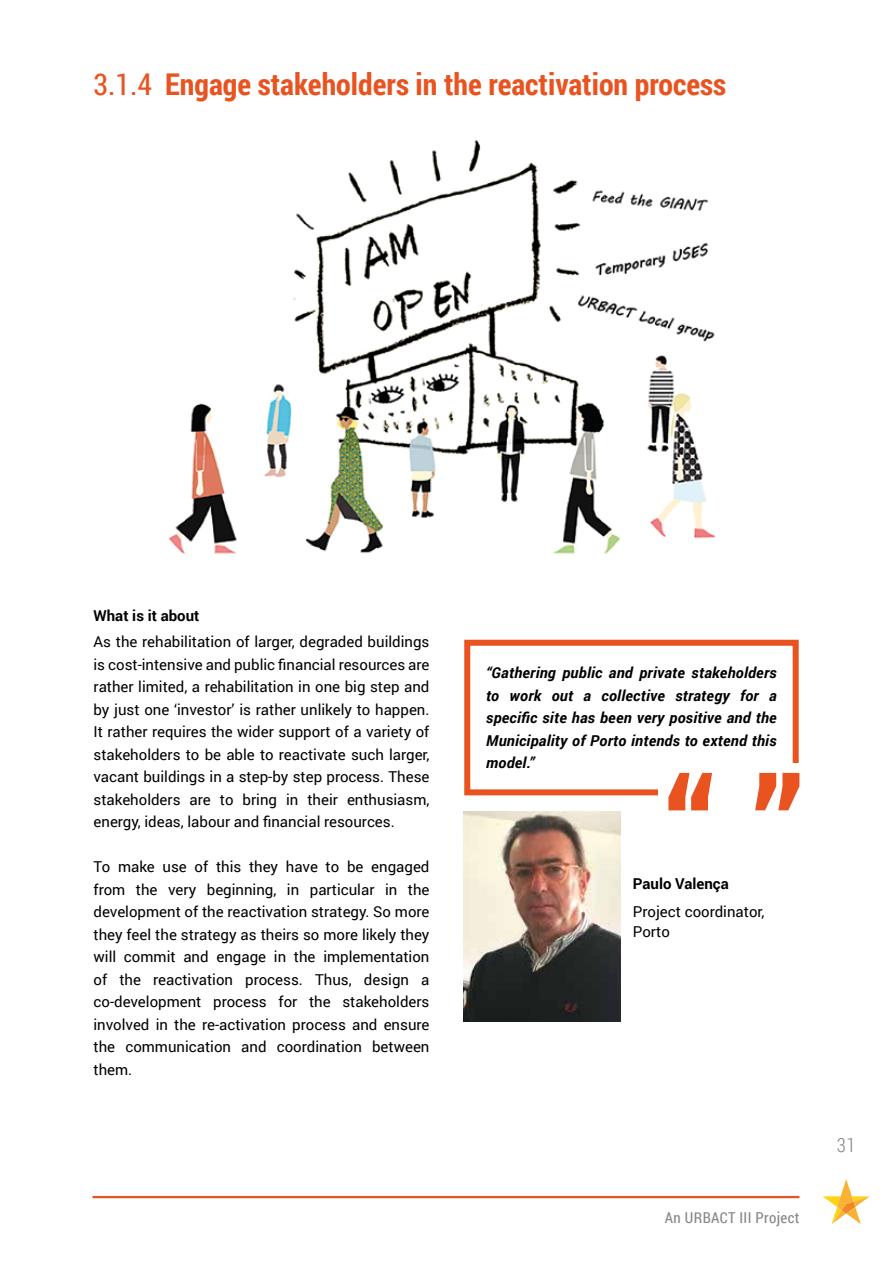
<style>
.page{position:relative;width:893px;height:1263px;background:#fff}
.page>*{position:absolute;margin:0;border:0;box-sizing:border-box;transform-origin:0 0}
.t1{font:700 30px "Roboto Condensed";color:#e95320}
.t2{font:300 19.5px "Roboto Condensed";color:#878787}
.t3{font:15px/22.5px "Roboto";color:#000;text-align:justify}
.t4{font:italic 700 15px/22.5px "Roboto";letter-spacing:.015em;color:#000;text-align:justify}
.t5{font:700 15px "Roboto";color:#000}
.t6{font:15px "Roboto Condensed";letter-spacing:.025em;color:#878787}
.s1{font-weight:400}
</style>
<div class="page">
<hr style="left:92px;top:1196px;width:707px;height:2px;background:#e95320">
<svg style="left:822px;top:1179px;width:48px;height:45px"></svg>
<img style="left:168px;top:139px;width:548px;height:415px">
<img style="left:463px;top:812px;width:158px;height:209px">
<div style="left:464px;top:640px;width:335px;height:155px;border:6px solid #e95320"></div>
<div style="left:658px;top:763px;width:149px;height:58px;background:#fff"></div>
<svg style="left:668px;top:773px;width:131px;height:37px"></svg>
<h1 class="t1" style="left:94px;top:63px;width:634px"><span class="s1">3.1.4</span> Engage stakeholders in the reactivation process</h1>
<p class="t5" style="left:94px;top:605px;width:107px">What is it about</p>
<p class="t3" style="left:94px;top:630px;width:337px">As the rehabilitation of larger, degraded buildings is cost-intensive and public financial resources are rather limited, a rehabilitation in one big step and by just one ‘investor’ is rather unlikely to happen.<br>It rather requires the wider support of a variety of stakeholders to be able to reactivate such larger, vacant buildings in a step-by step process. These stakeholders are to bring in their enthusiasm, energy, ideas, labour and financial resources.</p>
<p class="t3" style="left:94px;top:855px;width:337px">To make use of this they have to be engaged from the very beginning, in particular in the development of the reactivation strategy. So more they feel the strategy as theirs so more likely they will commit and engage in the implementation of the reactivation process. Thus, design a co-development process for the stakeholders involved in the re-activation process and ensure the communication and coordination between them.</p>
<p class="t4" style="left:486px;top:661px;width:292px">“Gathering public and private stakeholders to work out a collective strategy for a specific site has been very positive and the Municipality of Porto intends to extend this model.”</p>
<p class="t5" style="left:633px;top:873px;width:97px">Paulo Valença</p>
<p class="t3" style="left:633px;top:901px;width:133px;line-height:19.5px">Project coordinator,<br>Porto</p>
<p class="t6" style="left:665px;top:1207px;width:136px">An URBACT III Project</p>
<h2 class="t2" style="left:837px;top:1131px;width:20px">31</h2>
</div>
